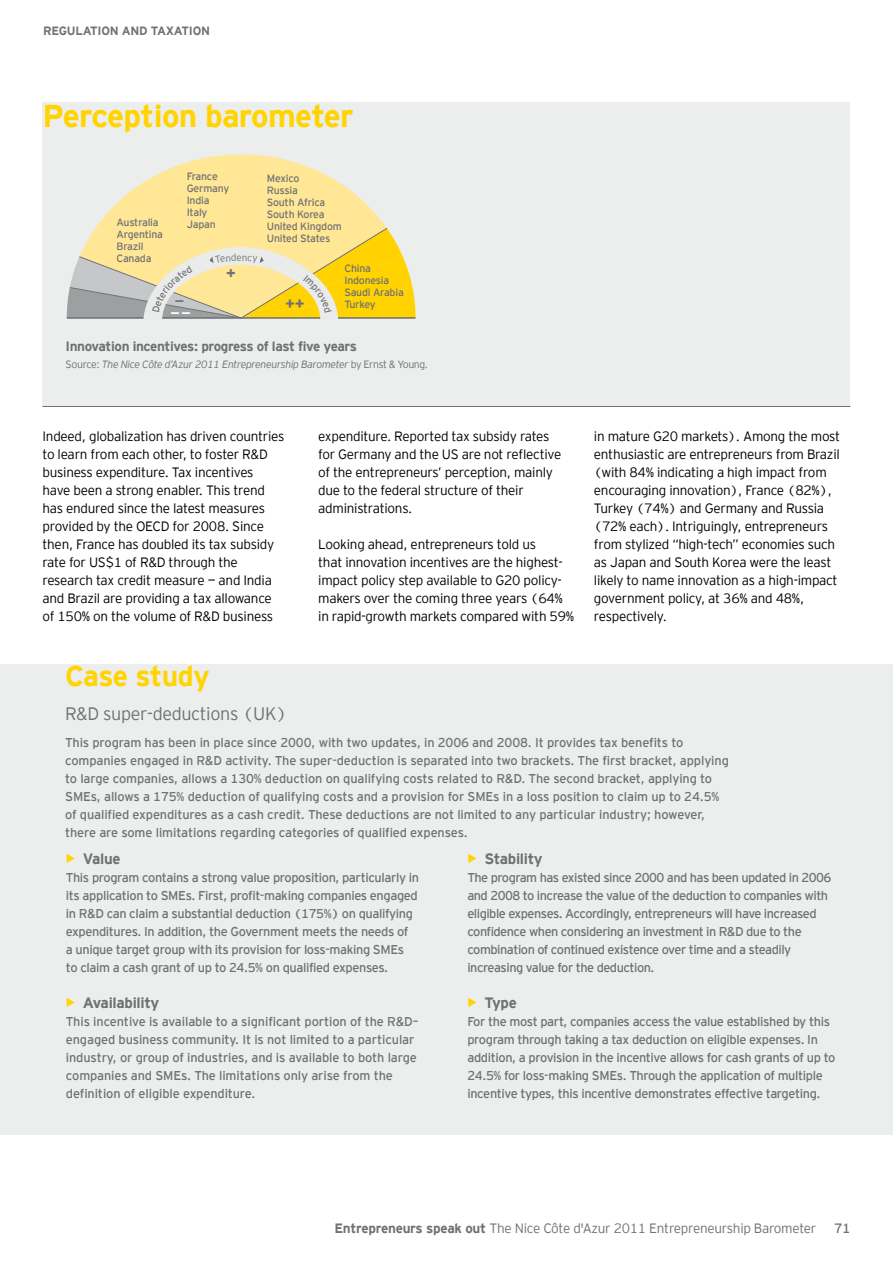
<style>
.page{position:relative;width:893px;height:1263px;background:#fff}
.page>*{position:absolute;margin:0;border:0;box-sizing:border-box;transform-origin:0 0}
.t1{font:700 31.5px "EY Interstate";letter-spacing:-.02em;color:#ffd400}
.t2{font:700 28.5px "EY Interstate";letter-spacing:-.03em;color:#ffd400}
.t3{font:300 18px "EY Interstate";letter-spacing:-.02em;color:#707172}
.t4{font:700 15.9px "EY Interstate";color:#707172}
.t5{font:700 15.9px "EY Interstate";color:#fff}
.t6{font:700 15px "EY Interstate";letter-spacing:-.02em;color:#707172}
.t7{font:300 13.5px/18px "EY Interstate";letter-spacing:-.02em;color:#000}
.t8{font:300 13.5px "EY Interstate";letter-spacing:-.02em;color:#707172}
.t9{font:700 13.5px "EY Interstate";letter-spacing:-.03em;color:#707172}
.t10{font:13.5px "EY Interstate";color:#707172}
.t11{font:12.75px/18px "EY Interstate";letter-spacing:-.03em;color:#707172}
.t12{font:12.75px/18px "EY Interstate";letter-spacing:-.01em;color:#707172}
.t13{font:700 12px "EY Interstate";letter-spacing:-.02em;color:#707172}
.t14{font:10.5px/12px "EY Interstate";letter-spacing:-.02em;color:#707172}
.t15{font:italic 300 10.5px "EY Interstate";letter-spacing:-.03em;color:#707172}
.s1{font-style:normal}
.s2{font-size:18px;color:#ffd400}
.s3{font-weight:700}
</style>
<div class="page">
<div style="left:43px;top:102px;width:807px;height:305px;background:#eceded"></div>
<hr style="left:43px;top:406px;width:807px;height:1px;background:#707172">
<div style="left:0;top:664px;width:893px;height:470px;background:#eceded"></div>
<svg style="left:67px;top:154px;width:348px;height:165px"></svg>
<p class="t13" style="left:43px;top:24px;width:9px">Reg</p>
<p class="t13" style="left:67px;top:24px;width:17px">ulat</p>
<p class="t13" style="left:98px;top:24px;width:34px">ion and</p>
<p class="t13" style="left:151px;top:24px;width:51px">taxation</p>
<h1 class="t1" style="left:43px;top:99px;width:313px">Perception barometer</h1>
<p class="t14" style="left:117px;top:216px;width:48px">Australia<br>Argentina<br>Brazil<br>Canada</p>
<p class="t14" style="left:187px;top:170px;width:44px">France<br>Germany<br>India<br>Italy<br>Japan</p>
<p class="t14" style="left:267px;top:172px;width:77px">Mexico<br>Russia<br>South Africa<br>South Korea<br>United Kingdom<br>United States</p>
<p class="t4" style="left:175px;top:284px;width:9px">_</p>
<p class="t5" style="left:171px;top:296px;width:20px">__</p>
<p class="t4" style="left:222px;top:278px;width:11px;rotate:-90deg">+</p>
<p class="t4" style="left:285px;top:294px;width:21px">++</p>
<p class="t14" style="left:344px;top:262px;width:61px">China<br>Indonesia<br>Saudi Arabia<br>Turkey</p>
<p class="t9" style="left:66px;top:339px;width:293px">I nnovation incentives: progress of last five years</p>
<p class="t15" style="left:66px;top:358px;width:364px"><span class="s1">Source:</span> The Nice Côte d’Azur 2011 Entrepreneurship Barometer <span class="s1">by Ernst &amp; Young.</span></p>
<p class="t7" style="left:43px;top:427px;width:243px">Indeed, globalization has driven countries to learn from each other, to foster R&amp;D business expenditure. Tax incentives have been a strong enabler. This trend has endured since the latest measures provided by the OECD for 2008. Since then, France has doubled its tax subsidy rate for US$1 of R&amp;D through the research tax credit measure — and India and Brazil are providing a tax allowance of 150% on the volume of R&amp;D business</p>
<p class="t7" style="left:318px;top:427px;width:245px">expenditure. Reported tax subsidy rates for Germany and the US are not reflective of the entrepreneurs’ perception, mainly due to the federal structure of their administrations.</p>
<p class="t7" style="left:318px;top:535px;width:257px">Looking ahead, entrepreneurs told us<br>that innovation incentives are the highest&shy;impact policy step available to G20 policy&shy;makers over the coming three years (64% in rapid-growth markets compared with 59%</p>
<p class="t7" style="left:594px;top:427px;width:248px">in mature G20 markets). Among the most enthusiastic are entrepreneurs from Brazil (with 84% indicating a high impact from encouraging innovation), France (82%), Turkey (74%) and Germany and Russia (72% each). Intriguingly, entrepreneurs from stylized “high-tech” economies such as Japan and South Korea were the least likely to name innovation as a high-impact government policy, at 36% and 48%, respectively.</p>
<h2 class="t2" style="left:65px;top:660px;width:146px">Case study</h2>
<h3 class="t3" style="left:65px;top:704px;width:224px">R&amp;D super-deductions (UK)</h3>
<p class="t12" style="left:65px;top:733px;width:665px">This program has been in place since 2000, with two updates, in 2006 and 2008. It provides tax benefits to companies engaged in R&amp;D activity. The super-deduction is separated into two brackets. The first bracket, applying to large companies, allows a 130% deduction on qualifying costs related to R&amp;D. The second bracket, applying to SMEs, allows a 175% deduction of qualifying costs and a provision for SMEs in a loss position to claim up to 24.5% of qualified expenditures as a cash credit. These deductions are not limited to any particular industry; however, there are some limitations regarding categories of qualified expenses.</p>
<p class="t6" style="left:66px;top:850px;width:56px"><span class="s2">•</span> Value</p>
<p class="t11" style="left:66px;top:868px;width:355px">This program contains a strong value proposition, particularly in its application to SMEs. First, profit-making companies engaged in R&amp;D can claim a substantial deduction (175%) on qualifying expenditures. In addition, the Government meets the needs of<br>a unique target group with its provision for loss-making SMEs to claim a cash grant of up to 24.5% on qualified expenses.</p>
<p class="t6" style="left:66px;top:994px;width:95px"><span class="s2">•</span> Availability</p>
<p class="t12" style="left:66px;top:1012px;width:354px">This incentive is available to a significant portion of the R&amp;D– engaged business community. It is not limited to a particular industry, or group of industries, and is available to both large companies and SMEs. The limitations only arise from the definition of eligible expenditure.</p>
<p class="t6" style="left:467px;top:850px;width:77px"><span class="s2">•</span> Stability</p>
<p class="t11" style="left:467px;top:868px;width:366px">The program has existed since 2000 and has been updated in 2006 and 2008 to increase the value of the deduction to companies with eligible expenses. Accordingly, entrepreneurs will have increased confidence when considering an investment in R&amp;D due to the combination of continued existence over time and a steadily increasing value for the deduction.</p>
<p class="t6" style="left:467px;top:994px;width:51px"><span class="s2">•</span> Type</p>
<p class="t11" style="left:467px;top:1012px;width:370px">For the most part, companies access the value established by this program through taking a tax deduction on eligible expenses. In addition, a provision in the incentive allows for cash grants of up to 24.5% for loss-making SMEs. Through the application of multiple incentive types, this incentive demonstrates effective targeting.</p>
<p class="t8" style="left:334px;top:1221px;width:483px"><span class="s3">Entrepreneurs speak out</span> The Nice Côte d'Azur 2011 Entrepreneurship Barometer</p>
<p class="t10" style="left:834px;top:1221px;width:18px">71</p>
</div>
